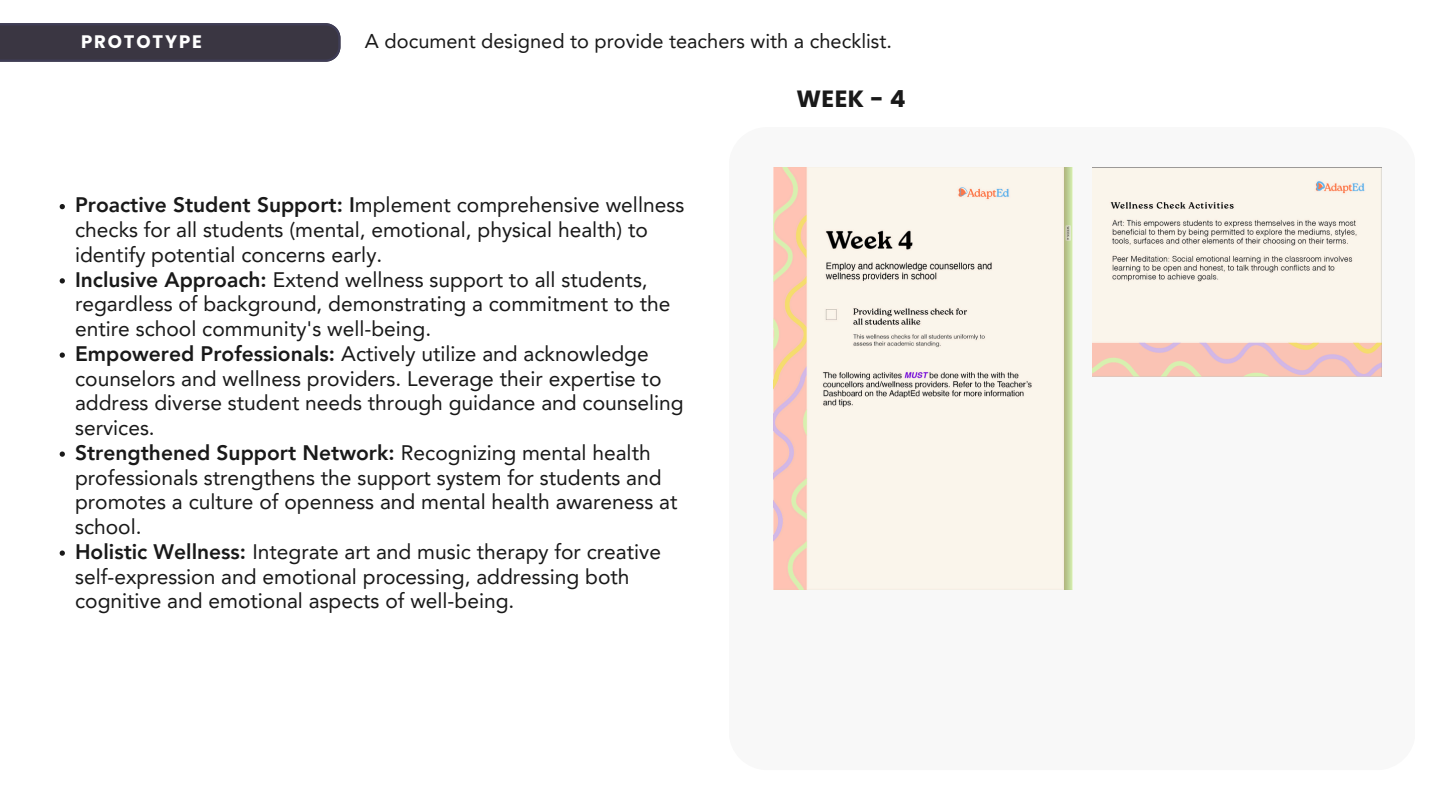
<style>
.page{position:relative;width:1440px;height:810px;background:#fff}
.page>*{position:absolute;margin:0;border:0;box-sizing:border-box;transform-origin:0 0}
.t1{font:700 23.5px "Poppins";color:#191919}
.t2{font:21px/24.8px "Avenir LT Pro";color:#191919}
.t3{font:20px "Avenir LT Pro";color:#191919}
.t4{font:700 18.1px "Poppins";letter-spacing:.105em;color:#fff}
.s1{font-weight:800}
</style>
<div class="page">
<svg style="left:0;top:23px;width:340px;height:39px;background:#3c3846"></svg>
<div style="left:729px;top:127px;width:686px;height:643px;background:#f8f8f8;border-radius:38px"></div>
<img style="left:773px;top:168px;width:299px;height:421px">
<img style="left:1092px;top:168px;width:289px;height:208px">
<svg style="left:60px;top:204px;width:5px;height:5px"></svg>
<svg style="left:60px;top:278px;width:5px;height:6px"></svg>
<svg style="left:60px;top:353px;width:5px;height:5px"></svg>
<svg style="left:60px;top:452px;width:5px;height:5px"></svg>
<svg style="left:60px;top:551px;width:5px;height:5px"></svg>
<p class="t4" style="left:81px;top:29px;width:122px">PROTOTYPE</p>
<h2 class="t3" style="left:365px;top:33px;width:529px">A document designed to provide teachers with a checklist.</h2>
<p class="t1" style="left:796px;top:82px;width:111px">WEEK - 4</p>
<p class="t2" style="left:75px;top:194px;width:611px"><span class="s1">Proactive Student Support: I</span>mplement comprehensive wellness checks for all students (mental, emotional, physical health) to identify potential concerns early.</p>
<p class="t2" style="left:75px;top:269px;width:597px"><span class="s1">Inclusive Approach:</span> Extend wellness support to all students, regardless of background, demonstrating a commitment to the entire school community's well-being.</p>
<h1 class="t2" style="left:75px;top:343px;width:610px"><span class="s1">Empowered Professionals:</span> Actively utilize and acknowledge counselors and wellness providers. Leverage their expertise to address diverse student needs through guidance and counseling services.</h1>
<p class="t2" style="left:75px;top:442px;width:604px"><span class="s1">Strengthened Support Network:</span> Recognizing mental health professionals strengthens the support system for students and promotes a culture of openness and mental health awareness at school.</p>
<p class="t2" style="left:75px;top:541px;width:587px"><span class="s1">Holistic Wellness:</span> Integrate art and music therapy for creative self-expression and emotional processing, addressing both cognitive and emotional aspects of well-being.</p>
</div>
